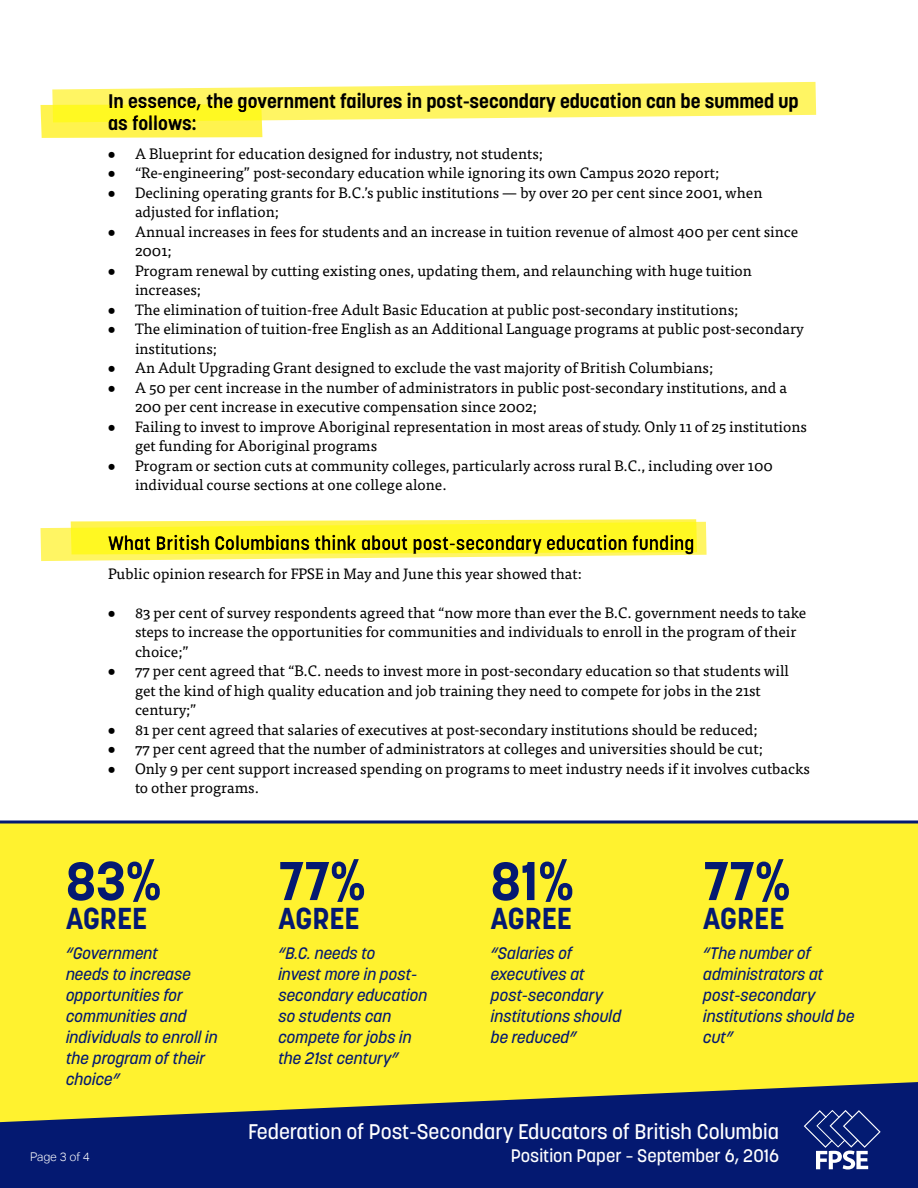
<style>
.page{position:relative;width:918px;height:1188px;background:#fff}
.page>*{position:absolute;margin:0;border:0;box-sizing:border-box;transform-origin:0 0}
.t1{font:700 54px "Korolev";color:#041971}
.t2{font:700 30px "Korolev";color:#041971}
.t3{font:500 21px "Korolev";color:#fff}
.t4{font:700 19.5px/22.5px "Korolev";color:#000}
.t5{font:500 18px "Korolev";color:#fff}
.t6{font:italic 500 16.5px/21px "Korolev";color:#041971}
.t7{font:15px/19.5px "Tisa Pro";color:#000}
.t8{font:300 12px "Aktiv Grotesk";letter-spacing:-.005em;color:#fff}
.s1{font-family:"Aktiv Grotesk";font-size:12px}
.s2{font-family:"Korolev Compressed"}
</style>
<div class="page">
<div style="left:0;top:820px;width:918px;height:262px;background:#fff22f"></div>
<svg style="left:40px;top:82px;width:776px;height:56px"></svg>
<svg style="left:40px;top:519px;width:667px;height:42px;background:#fff749"></svg>
<svg style="left:0;top:1082px;width:918px;height:106px;background:#364463"></svg>
<svg style="left:803px;top:1109px;width:79px;height:61px;background:#32448b"></svg>
<p class="t4" style="left:108px;top:90px;width:692px">In essence, the government failures in post-secondary education can be summed up as follows:</p>
<p class="t7" style="left:108px;top:143px;width:437px"><span class="s1">●</span> A Blueprint for education designed for industry, not students;</p>
<p class="t7" style="left:108px;top:162px;width:613px"><span class="s1">●</span> “Re-engineering” post-secondary education while ignoring its own Campus 2020 report;</p>
<p class="t7" style="left:135px;top:182px;width:629px;text-indent:-27px"><span class="s1">●</span> Declining operating grants for B.C.’s public institutions — by over 20 per cent since 2001, when adjusted for inflation;</p>
<p class="t7" style="left:135px;top:221px;width:665px;text-indent:-27px"><span class="s1">●</span> Annual increases in fees for students and an increase in tuition revenue of almost 400 per cent since<br>2001;</p>
<p class="t7" style="left:135px;top:260px;width:618px;text-indent:-27px"><span class="s1">●</span> Program renewal by cutting existing ones, updating them, and relaunching with huge tuition increases;</p>
<p class="t7" style="left:108px;top:299px;width:632px"><span class="s1">●</span> The elimination of tuition-free Adult Basic Education at public post-secondary institutions;</p>
<p class="t7" style="left:135px;top:318px;width:670px;text-indent:-27px"><span class="s1">●</span> The elimination of tuition-free English as an Additional Language programs at public post-secondary institutions;</p>
<p class="t7" style="left:108px;top:357px;width:607px"><span class="s1">●</span> An Adult Upgrading Grant designed to exclude the vast majority of British Columbians;</p>
<p class="t7" style="left:135px;top:377px;width:654px;text-indent:-27px"><span class="s1">●</span> A 50 per cent increase in the number of administrators in public post-secondary institutions, and a<br>200 per cent increase in executive compensation since 2002;</p>
<p class="t7" style="left:135px;top:416px;width:673px;text-indent:-27px"><span class="s1">●</span> Failing to invest to improve Aboriginal representation in most areas of study. Only 11 of 25 institutions get funding for Aboriginal programs</p>
<p class="t7" style="left:135px;top:455px;width:639px;text-indent:-27px"><span class="s1">●</span> Program or section cuts at community colleges, particularly across rural B.C., including over 100 individual course sections at one college alone.</p>
<p class="t4" style="left:108px;top:532px;width:588px">What British Columbians think about post-secondary education funding</p>
<p class="t7" style="left:108px;top:563px;width:476px">Public opinion research for FPSE in May and June this year showed that:</p>
<p class="t7" style="left:135px;top:602px;width:673px;text-indent:-27px"><span class="s1">●</span> 83 per cent of survey respondents agreed that “now more than ever the B.C. government needs to take steps to increase the opportunities for communities and individuals to enroll in the program of their choice;”</p>
<p class="t7" style="left:135px;top:660px;width:655px;text-indent:-27px"><span class="s1">●</span> 77 per cent agreed that “B.C. needs to invest more in post-secondary education so that students will get the kind of high quality education and job training they need to compete for jobs in the 21st century;”</p>
<p class="t7" style="left:108px;top:719px;width:651px"><span class="s1">●</span> 81 per cent agreed that salaries of executives at post-secondary institutions should be reduced;</p>
<p class="t7" style="left:108px;top:738px;width:657px"><span class="s1">●</span> 77 per cent agreed that the number of administrators at colleges and universities should be cut;</p>
<p class="t7" style="left:135px;top:758px;width:677px;text-indent:-27px"><span class="s1">●</span> Only 9 per cent support increased spending on programs to meet industry needs if it involves cutbacks to other programs.</p>
<p class="t1" style="left:66px;top:847px;width:99px">83<span class="s2">%</span></p>
<p class="t2" style="left:66px;top:899px;width:83px">AGREE</p>
<p class="t6" style="left:66px;top:942px;width:153px">“Government<br>needs to increase opportunities for communities and individuals to enroll in the program of their choice”</p>
<p class="t1" style="left:278px;top:847px;width:91px">77<span class="s2">%</span></p>
<p class="t2" style="left:278px;top:899px;width:83px">AGREE</p>
<p class="t6" style="left:278px;top:942px;width:151px">“B.C. needs to<br>invest more in post&shy;secondary education so students can compete for jobs in the 21st century”</p>
<p class="t1" style="left:491px;top:847px;width:87px">81<span class="s2">%</span></p>
<p class="t2" style="left:491px;top:899px;width:83px">AGREE</p>
<p class="t6" style="left:491px;top:942px;width:132px">“Salaries of executives at post-secondary institutions should</p>
<p class="t6" style="left:491px;top:1026px;width:87px">be reduced”</p>
<p class="t1" style="left:703px;top:847px;width:91px">77<span class="s2">%</span></p>
<p class="t2" style="left:703px;top:899px;width:83px">AGREE</p>
<p class="t6" style="left:703px;top:942px;width:153px">“The number of administrators at post-secondary institutions should be cut”</p>
<p class="t3" style="left:248px;top:1118px;width:533px">Federation of Post-Secondary Educators of British Columbia</p>
<p class="t8" style="left:30px;top:1150px;width:61px">Page 3 of 4</p>
<p class="t5" style="left:511px;top:1144px;width:270px">Position Paper – September 6, 2016</p>
</div>
